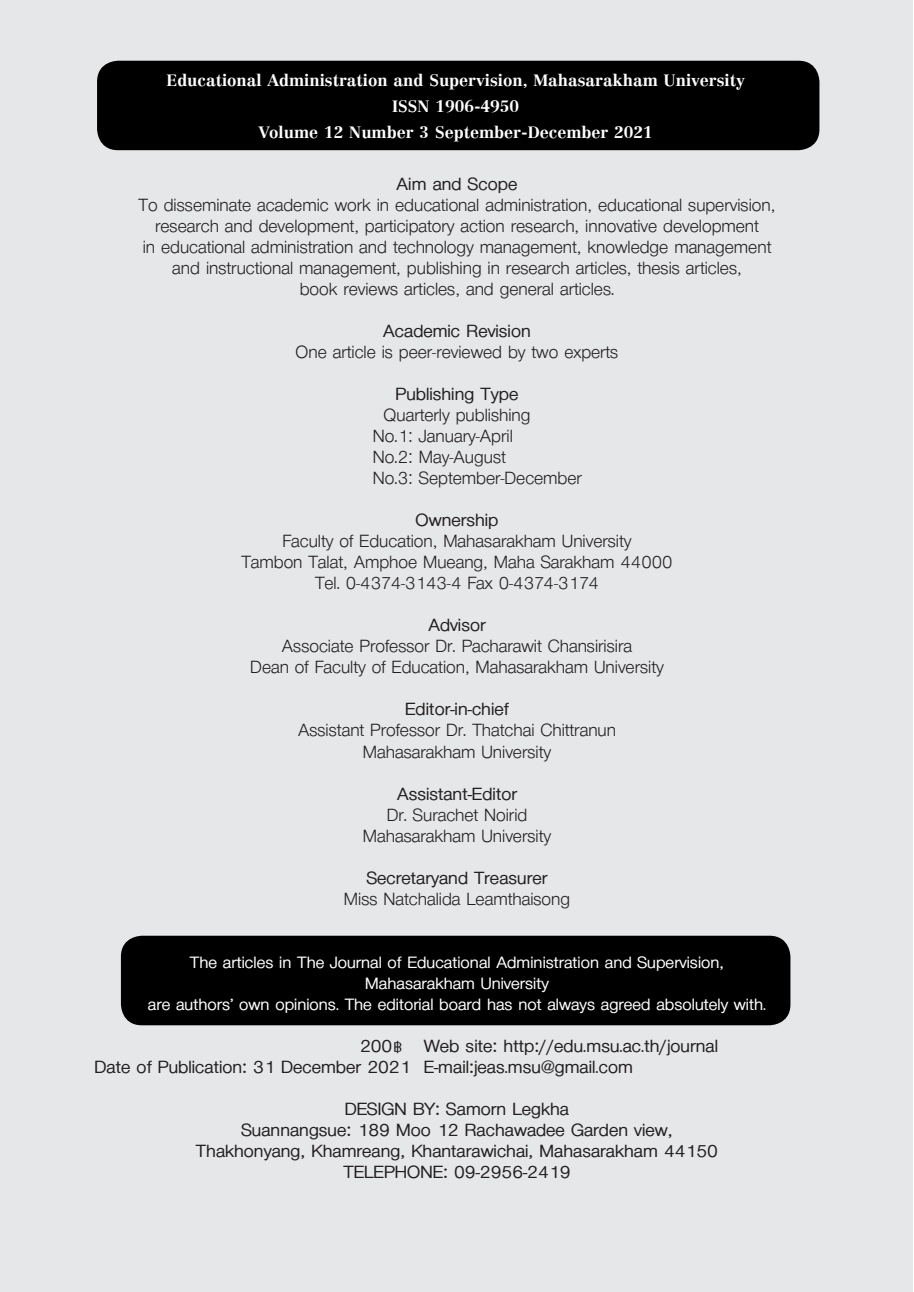
<style>
.page{position:relative;width:914px;height:1292px;background:#fff}
.page>*{position:absolute;margin:0;border:0;box-sizing:border-box;transform-origin:0 0}
.t1{font:24.5px/21px "TF Chiangsaen";color:#231f20;text-align:center}
.t2{font:700 24.5px/21px "TF Chiangsaen";color:#231f20}
.t3{font:700 24.5px/26.2px "TF Pimpakarn";color:#fff;text-align:center}
.t4{font:700 22.75px/21px "TF Chiangsaen";color:#fff;text-align:center}
</style>
<div class="page">
<div style="left:0;top:0;width:912px;height:1292px;background:#e6e7e9"></div>
<div style="left:97px;top:61px;width:722px;height:89px;background:#000;border-radius:21px"></div>
<div style="left:121px;top:935px;width:669px;height:90px;background:#000;border-radius:21px"></div>
<p class="t3" style="left:166px;top:67px;width:580px">Educational Administration and Supervision, Mahasarakham University<br>ISSN 1906-4950<br>Volume 12 Number 3 September-December 2021</p>
<p class="t2" style="left:396px;top:174px;width:122px">Aim and Scope</p>
<p class="t1" style="left:139px;top:195px;width:638px">To disseminate academic work in educational administration, educational supervision, research and development, participatory action research, innovative development<br>in educational administration and technology management, knowledge management and instructional management, publishing in research articles, thesis articles,<br>book reviews articles, and general articles.</p>
<p class="t2" style="left:383px;top:321px;width:149px">Academic Revision</p>
<p class="t1" style="left:295px;top:342px;width:324px">One article is peer-reviewed by two experts</p>
<p class="t2" style="left:395px;top:384px;width:124px">Publishing Type</p>
<p class="t1" style="left:373px;top:405px;width:210px;text-align:left;text-indent:11px">Quarterly publishing<br>No.1: January-April<br>No.2: May-August<br>No.3: September-December</p>
<p class="t2" style="left:415px;top:510px;width:84px">Ownership</p>
<p class="t1" style="left:241px;top:531px;width:432px">Faculty of Education, Mahasarakham University<br>Tambon Talat, Amphoe Mueang, Maha Sarakham 44000<br>Tel. 0-4374-3143-4 Fax 0-4374-3174</p>
<p class="t2" style="left:428px;top:615px;width:59px">Advisor</p>
<p class="t1" style="left:250px;top:636px;width:415px">Associate Professor Dr. Pacharawit Chansirisira<br>Dean of Faculty of Education, Mahasarakham University</p>
<p class="t2" style="left:405px;top:699px;width:105px">Editor-in-chief</p>
<p class="t1" style="left:298px;top:720px;width:319px">Assistant Professor Dr. Thatchai Chittranun<br>Mahasarakham University</p>
<p class="t2" style="left:397px;top:783px;width:122px">Assistant-Editor</p>
<p class="t1" style="left:363px;top:804px;width:190px">Dr. Surachet Noirid<br>Mahasarakham University</p>
<p class="t2" style="left:366px;top:867px;width:182px">Secretaryand Treasurer</p>
<p class="t1" style="left:344px;top:888px;width:227px">Miss Natchalida Leamthaisong</p>
<p class="t4" style="left:148px;top:951px;width:619px">The articles in The Journal of Educational Administration and Supervision,<br>Mahasarakham University<br>are authors’ own opinions. The editorial board has not always agreed absolutely with.</p>
<p class="t2" style="left:94px;top:1035px;width:625px;text-indent:265px">200฿ Web site: http://edu.msu.ac.th/journal<br>Date of Publication: 31 December 2021 E-mail:jeas.msu@gmail.com</p>
<p class="t2" style="left:196px;top:1098px;width:523px;text-align:center">DESIGN BY: Samorn Legkha<br>Suannangsue: 189 Moo 12 Rachawadee Garden view, Thakhonyang, Khamreang, Khantarawichai, Mahasarakham 44150<br>TELEPHONE: 09-2956-2419</p>
</div>
